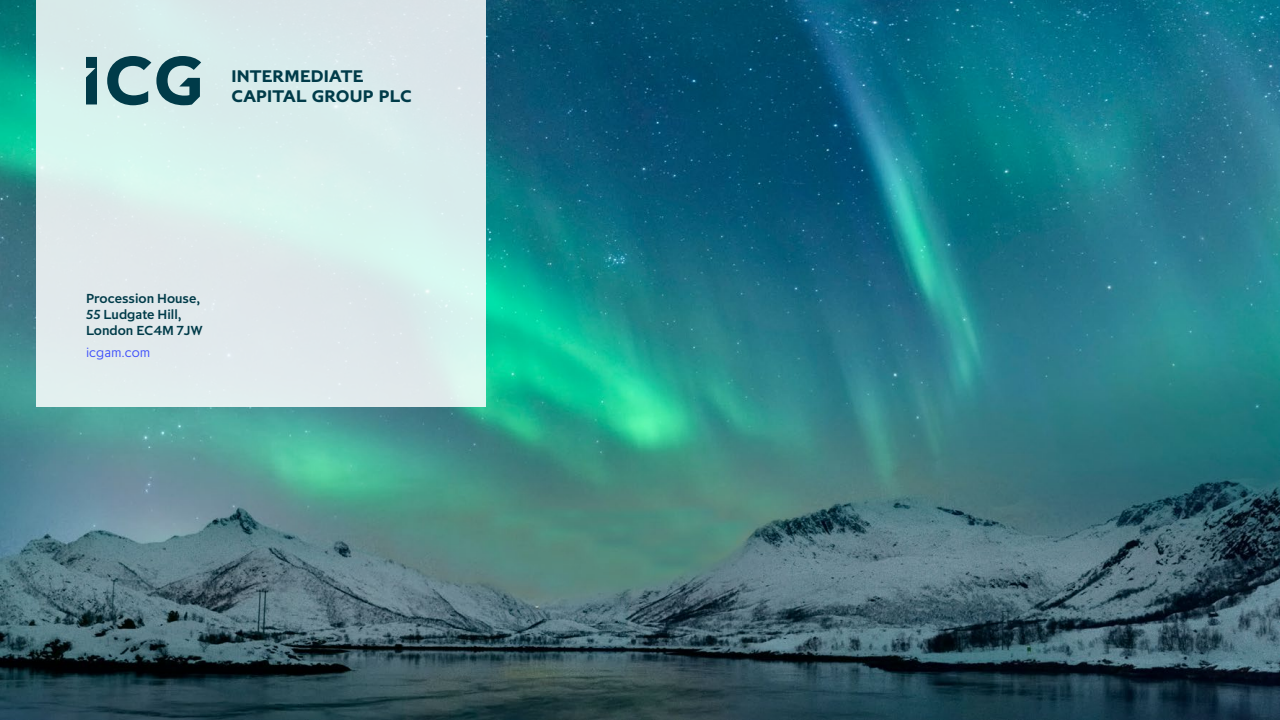
<style>
.page{position:relative;width:1280px;height:720px;background:#fff}
.page>*{position:absolute;margin:0;border:0;box-sizing:border-box;transform-origin:0 0}
.t1{font:700 18px/20px "Pembroke";letter-spacing:.01em;color:#003b49}
.t2{font:500 14px/16px "Pembroke";color:#003b49}
.t3{font:300 14px "Pembroke";color:#3a4bfb}
</style>
<div class="page">
<img style="left:0;top:0;width:1280px;height:720px">
<div style="left:36px;top:0;width:450px;height:407px;background:#daebec"></div>
<svg style="left:86px;top:56px;width:115px;height:49px"></svg>
<p class="t1" style="left:232px;top:65px;width:182px">INTERMEDIATE<br>CAPITAL GROUP PLC</p>
<p class="t2" style="left:86px;top:290px;width:118px">Procession House,<br>55 Ludgate Hill,<br>London EC4M 7JW</p>
<p class="t3" style="left:86px;top:344px;width:66px">icgam.com</p>
</div>
